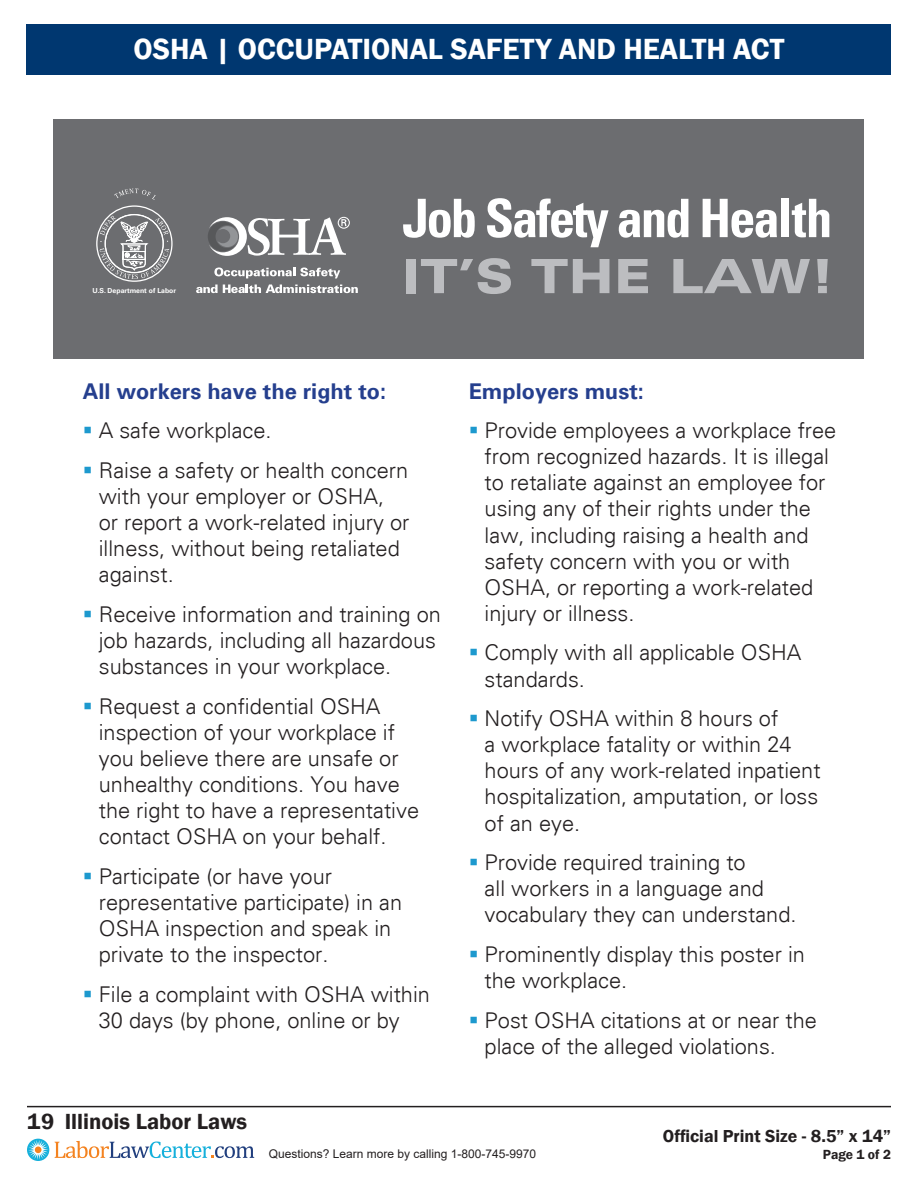
<style>
.page{position:relative;width:918px;height:1188px;background:#fff}
.page>*{position:absolute;margin:0;border:0;box-sizing:border-box;transform-origin:0 0}
.t1{font:600 30px "Franklin Gothic";color:#fff}
.t2{font:600 22.5px "Franklin Gothic";color:#231f20}
.t3{font:300 21.75px/26.1px "Univers";color:#231f20}
.t4{font:700 21.75px "Univers";color:#253f8e}
.t5{font:600 17.85px "Franklin Gothic";color:#231f20}
.t6{font:600 13.65px "Franklin Gothic";color:#231f20}
.t7{font:12px "Arial";color:#231f20}
.t8{font:700 6.9px "Univers";color:#fff}
.s1{color:#1d99ce}
</style>
<div class="page">
<hr style="left:27px;top:1106px;width:864px;height:1px;background:#231f20">
<svg style="left:27px;top:1139px;width:22px;height:22px"></svg>
<div style="left:35px;top:1146px;width:7px;height:7px;background:#f58320;border-radius:50%"></div>
<svg style="left:55px;top:1141px;width:199px;height:17px"></svg>
<div style="left:27px;top:24px;width:864px;height:50px;background:#003770"></div>
<div style="left:54px;top:119px;width:810px;height:240px;background:#6c6d70"></div>
<svg style="left:196px;top:285px;width:162px;height:8px"></svg>
<svg style="left:214px;top:267px;width:126px;height:11px"></svg>
<svg style="left:208px;top:217px;width:142px;height:39px"></svg>
<div style="left:96px;top:206px;width:76px;height:76px;border:1px solid #fff;border-radius:50%"></div>
<svg style="left:114px;top:188px;width:42px;height:12px"></svg>
<svg style="left:100px;top:216px;width:69px;height:63px"></svg>
<svg style="left:403px;top:199px;width:72px;height:39px"></svg>
<svg style="left:487px;top:198px;width:122px;height:49px"></svg>
<svg style="left:619px;top:199px;width:69px;height:39px"></svg>
<svg style="left:703px;top:199px;width:74px;height:39px"></svg>
<div style="left:781px;top:199px;width:8px;height:38px;background:#fff"></div>
<svg style="left:792px;top:199px;width:37px;height:38px"></svg>
<div style="left:406px;top:259px;width:10px;height:34px;background:#bcbdc0"></div>
<svg style="left:421px;top:258px;width:90px;height:36px"></svg>
<svg style="left:531px;top:259px;width:78px;height:34px"></svg>
<svg style="left:618px;top:259px;width:30px;height:34px"></svg>
<svg style="left:673px;top:259px;width:137px;height:34px"></svg>
<svg style="left:817px;top:259px;width:11px;height:34px"></svg>
<p class="t1" style="left:134px;top:31px;width:652px">OSHA | OCCUPATIONAL SAFETY AND HEALTH ACT</p>
<p class="t8" style="left:92px;top:287px;width:85px">U.S. Department of Labor</p>
<p class="t4" style="left:83px;top:378px;width:305px">All workers have the right to:</p>
<p class="t3" style="left:83px;top:417px;width:190px"><span class="s1">▪</span> A safe workplace.</p>
<p class="t3" style="left:99px;top:457px;width:312px;text-indent:-16px"><span class="s1">▪</span> Raise a safety or health concern with your employer or OSHA,<br>or report a work-related injury or illness, without being retaliated against.</p>
<p class="t3" style="left:99px;top:601px;width:344px;text-indent:-16px"><span class="s1">▪</span> Receive information and training on job hazards, including all hazardous substances in your workplace.</p>
<p class="t3" style="left:99px;top:693px;width:322px;text-indent:-16px"><span class="s1">▪</span> Request a confidential OSHA inspection of your workplace if you believe there are unsafe or unhealthy conditions. You have the right to have a representative contact OSHA on your behalf.</p>
<p class="t3" style="left:99px;top:863px;width:305px;text-indent:-16px"><span class="s1">▪</span> Participate (or have your representative participate) in an<br>OSHA inspection and speak in private to the inspector.</p>
<p class="t3" style="left:99px;top:981px;width:333px;text-indent:-16px"><span class="s1">▪</span> File a complaint with OSHA within<br>30 days (by phone, online or by</p>
<p class="t4" style="left:469px;top:378px;width:177px">Employers must:</p>
<p class="t3" style="left:485px;top:417px;width:353px;text-indent:-16px"><span class="s1">▪</span> Provide employees a workplace free from recognized hazards. It is illegal to retaliate against an employee for using any of their rights under the law, including raising a health and safety concern with you or with OSHA, or reporting a work-related injury or illness.</p>
<p class="t3" style="left:485px;top:640px;width:318px;text-indent:-16px"><span class="s1">▪</span> Comply with all applicable OSHA standards.</p>
<p class="t3" style="left:485px;top:705px;width:337px;text-indent:-16px"><span class="s1">▪</span> Notify OSHA within 8 hours of<br>a workplace fatality or within 24 hours of any work-related inpatient hospitalization, amputation, or loss of an eye.</p>
<p class="t3" style="left:485px;top:849px;width:313px;text-indent:-16px"><span class="s1">▪</span> Provide required training to<br>all workers in a language and vocabulary they can understand.</p>
<p class="t3" style="left:485px;top:941px;width:322px;text-indent:-16px"><span class="s1">▪</span> Prominently display this poster in the workplace.</p>
<p class="t3" style="left:485px;top:1007px;width:334px;text-indent:-16px"><span class="s1">▪</span> Post OSHA citations at or near the place of the alleged violations.</p>
<p class="t2" style="left:27px;top:1107px;width:222px">19 Illinois Labor Laws</p>
<p class="t7" style="left:269px;top:1146px;width:269px">Questions? Learn more by calling 1-800-745-9970</p>
<p class="t5" style="left:663px;top:1125px;width:230px">Official Print Size - 8.5” x 14”</p>
<p class="t6" style="left:823px;top:1146px;width:70px">Page 1 of 2</p>
</div>
